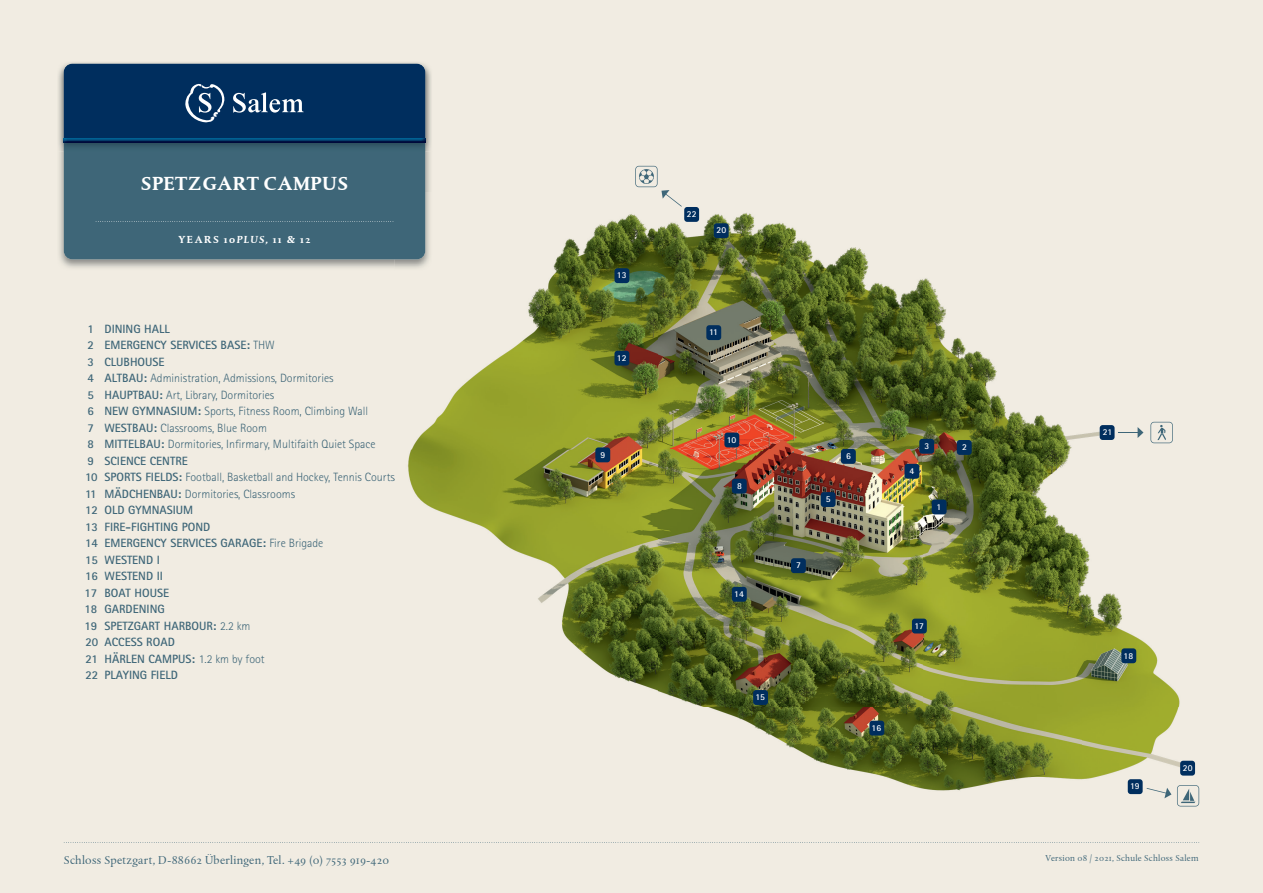
<style>
.page{position:relative;width:1263px;height:893px;background:#f1ece2}
.page>*{position:absolute;margin:0;border:0;box-sizing:border-box;transform-origin:0 0}
.t1{font:700 19.5px "DTL Albertina ST";letter-spacing:.02em;color:#fff}
.t2{font:700 12px/16.5px "Rotis Sans Serif";color:#3e6678}
.t3{font:12px "DTL Albertina ST";letter-spacing:.015em;color:#3e6678}
.t4{font:700 10.5px "DTL Albertina ST";letter-spacing:.13em;color:#fff}
.t5{font:700 9px "Rotis Sans Serif";letter-spacing:.01em;color:#fff}
.t6{font:9px "DTL Albertina ST";letter-spacing:.03em;color:#3e6678}
.s1{font-style:italic}
.s2{font-weight:300}
</style>
<div class="page">
<img style="left:408px;top:207px;width:792px;height:600px">
<div style="left:932px;top:500px;width:14px;height:14px;background:#002e5e;border-radius:3px"></div>
<div style="left:821px;top:492px;width:15px;height:15px;background:#002e5e;border-radius:3px"></div>
<div style="left:904px;top:464px;width:15px;height:15px;background:#002e5e;border-radius:3px"></div>
<div style="left:841px;top:449px;width:15px;height:15px;background:#002e5e;border-radius:3px"></div>
<div style="left:791px;top:558px;width:15px;height:15px;background:#002e5e;border-radius:3px"></div>
<div style="left:732px;top:479px;width:15px;height:15px;background:#002e5e;border-radius:3px"></div>
<div style="left:595px;top:447px;width:15px;height:15px;background:#002e5e;border-radius:3px"></div>
<div style="left:706px;top:325px;width:15px;height:15px;background:#002e5e;border-radius:3px"></div>
<div style="left:614px;top:351px;width:15px;height:15px;background:#002e5e;border-radius:3px"></div>
<div style="left:614px;top:268px;width:15px;height:15px;background:#002e5e;border-radius:3px"></div>
<div style="left:753px;top:690px;width:15px;height:15px;background:#002e5e;border-radius:3px"></div>
<div style="left:869px;top:721px;width:15px;height:14px;background:#002e5e;border-radius:3px"></div>
<div style="left:912px;top:619px;width:15px;height:14px;background:#002e5e;border-radius:3px"></div>
<div style="left:1121px;top:648px;width:15px;height:15px;background:#002e5e;border-radius:3px"></div>
<div style="left:724px;top:433px;width:15px;height:14px;background:#002e5e;border-radius:3px"></div>
<div style="left:1100px;top:425px;width:14px;height:15px;background:#002e5e;border-radius:3px"></div>
<svg style="left:1118px;top:427px;width:25px;height:11px"></svg>
<div style="left:1128px;top:779px;width:15px;height:15px;background:#002e5e;border-radius:3px"></div>
<svg style="left:1147px;top:788px;width:24px;height:10px"></svg>
<div style="left:957px;top:440px;width:15px;height:15px;background:#002e5e;border-radius:3px"></div>
<div style="left:919px;top:439px;width:15px;height:15px;background:#002e5e;border-radius:3px"></div>
<svg style="left:1150px;top:422px;width:23px;height:21px"></svg>
<svg style="left:64px;top:842px;width:1135px;height:1px"></svg>
<div style="left:1180px;top:761px;width:15px;height:15px;background:#002e5e;border-radius:3px"></div>
<div style="left:714px;top:223px;width:15px;height:15px;background:#002e5e;border-radius:3px"></div>
<div style="left:732px;top:587px;width:15px;height:15px;background:#002e5e;border-radius:3px"></div>
<img style="left:59px;top:151px;width:372px;height:117px">
<img style="left:394px;top:192px;width:38px;height:78px">
<div style="left:64px;top:64px;width:361px;height:195px;background:#3e6678;border-radius:9px"></div>
<img style="left:58px;top:62px;width:373px;height:89px">
<img style="left:64px;top:142px;width:361px;height:9px">
<img style="left:64px;top:140px;width:361px;height:2px">
<div style="left:684px;top:207px;width:15px;height:15px;background:#002e5e;border-radius:3px"></div>
<svg style="left:635px;top:166px;width:47px;height:41px"></svg>
<svg style="left:1177px;top:785px;width:22px;height:21px"></svg>
<svg style="left:96px;top:221px;width:297px;height:1px"></svg>
<svg style="left:64px;top:64px;width:361px;height:76px;background:#073564"></svg>
<h1 class="t1" style="left:141px;top:171px;width:209px">SPETZGART CAMPUS</h1>
<p class="t4" style="left:178px;top:233px;width:134px">YEARS 10<span class="s1">PLUS,</span> 11 &amp; 12</p>
<p class="t2" style="left:84px;top:320px;width:312px">1 DINING HALL<br>2 EMERGENCY SERVICES BASE: <span class="s2">THW<br></span>3 CLUBHOUSE<br>4 ALTBAU: <span class="s2">Administration, Admissions, Dormitories<br></span>5 HAUPTBAU: <span class="s2">Art, Library, Dormitories<br></span>6 NEW GYMNASIUM: <span class="s2">Sports, Fitness Room, Climbing Wall<br></span>7 WESTBAU: <span class="s2">Classrooms, Blue Room<br></span>8 MITTELBAU: <span class="s2">Dormitories, Infirmary, Multifaith Quiet Space<br></span>9 SCIENCE CENTRE<br>10 SPORTS FIELDS: <span class="s2">Football, Basketball and Hockey, Tennis Courts<br></span>11 MÄDCHENBAU: <span class="s2">Dormitories, Classrooms<br></span>12 OLD GYMNASIUM<br>13 FIRE-FIGHTING POND<br>14 EMERGENCY SERVICES GARAGE: <span class="s2">Fire Brigade<br></span>15 WESTEND I<br>16 WESTEND II<br>17 BOAT HOUSE<br>18 GARDENING<br>19 SPETZGART HARBOUR: <span class="s2">2.2 km<br></span>20 ACCESS ROAD<br>21 HÄRLEN CAMPUS: <span class="s2">1.2 km by foot<br></span>22 PLAYING FIELD</p>
<p class="t3" style="left:64px;top:852px;width:327px">Schloss Spetzgart, D-88662 Überlingen, Tel. +49 (0) 7553 919-420</p>
<p class="t5" style="left:617px;top:270px;width:11px">13</p>
<p class="t5" style="left:617px;top:352px;width:11px">12</p>
<p class="t5" style="left:601px;top:449px;width:6px">9</p>
<p class="t5" style="left:687px;top:208px;width:11px">22</p>
<p class="t5" style="left:716px;top:225px;width:11px">20</p>
<p class="t5" style="left:709px;top:327px;width:10px">11</p>
<p class="t5" style="left:727px;top:434px;width:11px">10</p>
<p class="t5" style="left:737px;top:480px;width:6px">8</p>
<p class="t5" style="left:734px;top:588px;width:11px">14</p>
<p class="t5" style="left:755px;top:691px;width:11px">15</p>
<p class="t5" style="left:796px;top:560px;width:6px">7</p>
<p class="t5" style="left:826px;top:493px;width:6px">5</p>
<p class="t5" style="left:846px;top:450px;width:6px">6</p>
<p class="t5" style="left:909px;top:465px;width:6px">4</p>
<p class="t5" style="left:924px;top:440px;width:6px">3</p>
<p class="t5" style="left:962px;top:441px;width:6px">2</p>
<p class="t5" style="left:937px;top:501px;width:6px">1</p>
<p class="t5" style="left:914px;top:620px;width:11px">17</p>
<p class="t5" style="left:872px;top:722px;width:11px">16</p>
<p class="t5" style="left:1103px;top:426px;width:11px">21</p>
<p class="t5" style="left:1123px;top:650px;width:11px">18</p>
<p class="t5" style="left:1130px;top:781px;width:11px">19</p>
<p class="t5" style="left:1183px;top:762px;width:11px">20</p>
<p class="t6" style="left:1045px;top:853px;width:155px">Version 08 / 2021, Schule Schloss Salem</p>
</div>
